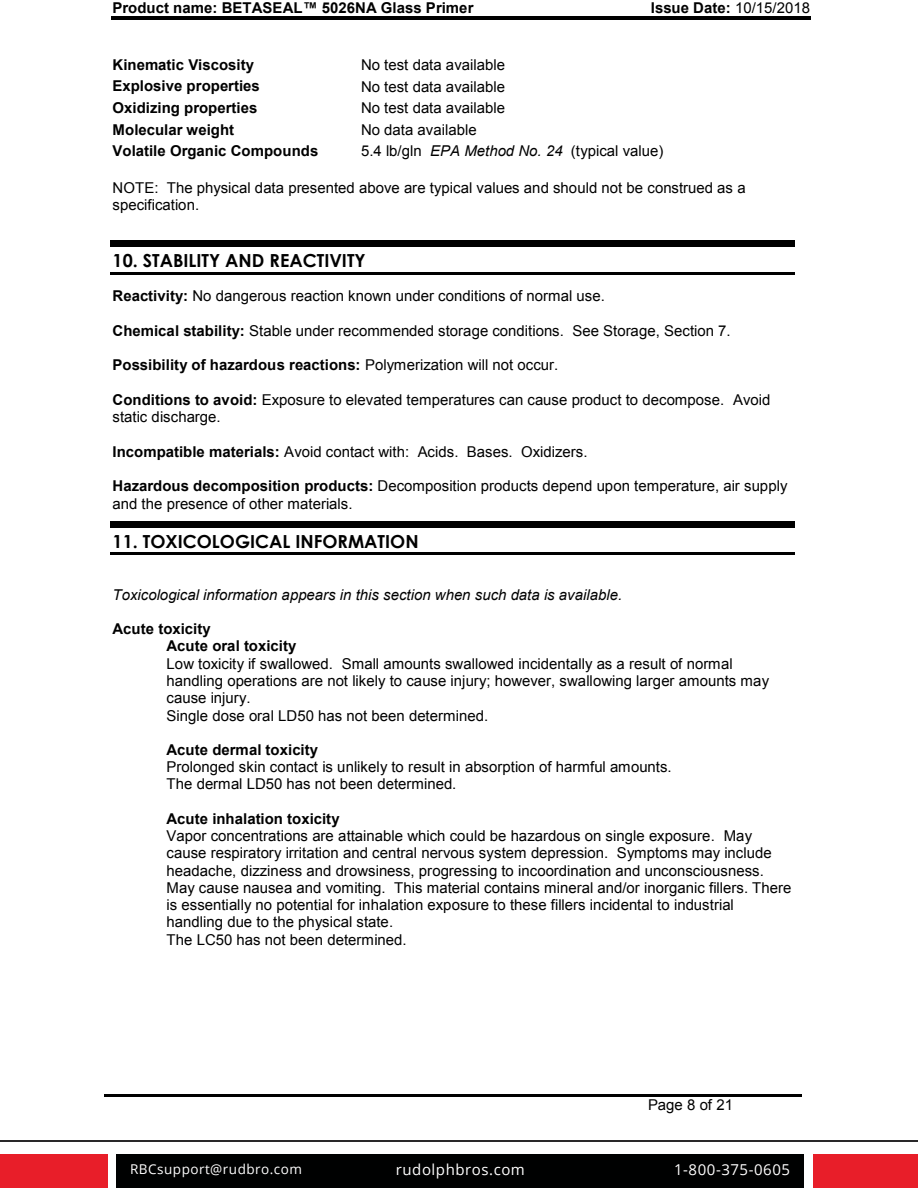
<style>
.page{position:relative;width:918px;height:1188px;background:#fff}
.page>*{position:absolute;margin:0;border:0;box-sizing:border-box;transform-origin:0 0}
.t1{font:700 18px "Century Gothic";color:#000}
.t2{font:15px/17.2px "Arial";color:#000}
.t3{font:700 15px/17.2px "Arial";color:#000}
.t4{font:italic 15px "Arial";color:#000}
.t5{font:15px "Open Sans";letter-spacing:.035em;color:#fff}
.t6{font:13.5px "Open Sans";letter-spacing:.035em;color:#fff}
.s1{font-weight:400}
.s2{font-style:italic}
.s3{font-weight:700}
</style>
<div class="page">
<div style="left:813px;top:1155px;width:105px;height:33px;background:#e81e29"></div>
<div style="left:0;top:1155px;width:107px;height:33px;background:#e81e29"></div>
<div style="left:116px;top:1155px;width:688px;height:33px;background:#000101"></div>
<hr style="left:0;top:1140px;width:918px;height:2px;background:#292829">
<hr style="left:112px;top:16px;width:475px;height:4px;background:#000">
<hr style="left:589px;top:16px;width:221px;height:4px;background:#000">
<hr style="left:105px;top:1094px;width:535px;height:2px;background:#000">
<hr style="left:642px;top:1094px;width:159px;height:2px;background:#000">
<div style="left:110px;top:240px;width:685px;height:5px;background:#000"></div>
<hr style="left:110px;top:246px;width:685px;height:1px;background:#000">
<hr style="left:110px;top:272px;width:685px;height:2px;background:#000">
<hr style="left:110px;top:521px;width:685px;height:4px;background:#000">
<hr style="left:110px;top:527px;width:685px;height:1px;background:#000">
<hr style="left:110px;top:553px;width:685px;height:2px;background:#000">
<p class="t3" style="left:113px;top:-1px;width:362px">Product name: BETASEAL™ 5026NA Glass Primer</p>
<p class="t3" style="left:651px;top:-1px;width:161px">Issue Date: <span class="s1">10/15/2018</span></p>
<p class="t3" style="left:113px;top:56px;width:143px">Kinematic Viscosity</p>
<p class="t2" style="left:361px;top:56px;width:145px">No test data available</p>
<p class="t3" style="left:113px;top:78px;width:149px">Explosive properties</p>
<p class="t2" style="left:361px;top:78px;width:145px">No test data available</p>
<p class="t3" style="left:113px;top:100px;width:146px">Oxidizing properties</p>
<p class="t2" style="left:361px;top:100px;width:145px">No test data available</p>
<p class="t3" style="left:113px;top:121px;width:123px">Molecular weight</p>
<p class="t2" style="left:361px;top:121px;width:117px">No data available</p>
<p class="t3" style="left:113px;top:143px;width:207px">Volatile Organic Compounds</p>
<p class="t2" style="left:361px;top:143px;width:304px">5.4 lb/gln <span class="s2">EPA Method No. 24</span> (typical value)</p>
<p class="t2" style="left:113px;top:179px;width:635px">NOTE: The physical data presented above are typical values and should not be construed as a specification.</p>
<p class="t1" style="left:113px;top:247px;width:255px">10. STABILITY AND REACTIVITY</p>
<p class="t2" style="left:113px;top:288px;width:494px"><span class="s3">Reactivity:</span> No dangerous reaction known under conditions of normal use.</p>
<p class="t2" style="left:113px;top:322px;width:620px"><span class="s3">Chemical stability:</span> Stable under recommended storage conditions. See Storage, Section 7.</p>
<p class="t3" style="left:113px;top:357px;width:447px">Possibility of hazardous reactions: <span class="s1">Polymerization will not occur.</span></p>
<p class="t2" style="left:113px;top:391px;width:659px"><span class="s3">Conditions to avoid:</span> Exposure to elevated temperatures can cause product to decompose. Avoid static discharge.</p>
<p class="t2" style="left:113px;top:443px;width:477px"><span class="s3">Incompatible materials:</span> Avoid contact with: Acids. Bases. Oxidizers.</p>
<p class="t2" style="left:113px;top:477px;width:677px"><span class="s3">Hazardous decomposition products:</span> Decomposition products depend upon temperature, air supply and the presence of other materials.</p>
<p class="t1" style="left:113px;top:528px;width:308px">11. TOXICOLOGICAL INFORMATION</p>
<p class="t4" style="left:113px;top:585px;width:511px">Toxicological information appears in this section when such data is available.</p>
<p class="t3" style="left:167px;top:621px;width:131px;text-indent:-54px">Acute toxicity<br>Acute oral toxicity</p>
<p class="t2" style="left:167px;top:655px;width:604px">Low toxicity if swallowed. Small amounts swallowed incidentally as a result of normal handling operations are not likely to cause injury; however, swallowing larger amounts may cause injury.<br>Single dose oral LD50 has not been determined.</p>
<p class="t3" style="left:167px;top:741px;width:153px">Acute dermal toxicity</p>
<p class="t2" style="left:167px;top:758px;width:507px">Prolonged skin contact is unlikely to result in absorption of harmful amounts.<br>The dermal LD50 has not been determined.</p>
<p class="t3" style="left:167px;top:810px;width:175px">Acute inhalation toxicity</p>
<p class="t2" style="left:167px;top:827px;width:626px">Vapor concentrations are attainable which could be hazardous on single exposure. May cause respiratory irritation and central nervous system depression. Symptoms may include headache, dizziness and drowsiness, progressing to incoordination and unconsciousness.<br>May cause nausea and vomiting. This material contains mineral and/or inorganic fillers. There is essentially no potential for inhalation exposure to these fillers incidental to industrial handling due to the physical state.<br>The LC50 has not been determined.</p>
<p class="t2" style="left:648px;top:1096px;width:87px">Page 8 of 21</p>
<p class="t6" style="left:130px;top:1160px;width:173px">RBCsupport@rudbro.com</p>
<p class="t5" style="left:396px;top:1160px;width:131px">rudolphbros.com</p>
<p class="t5" style="left:674px;top:1160px;width:117px">1-800-375-0605</p>
</div>
